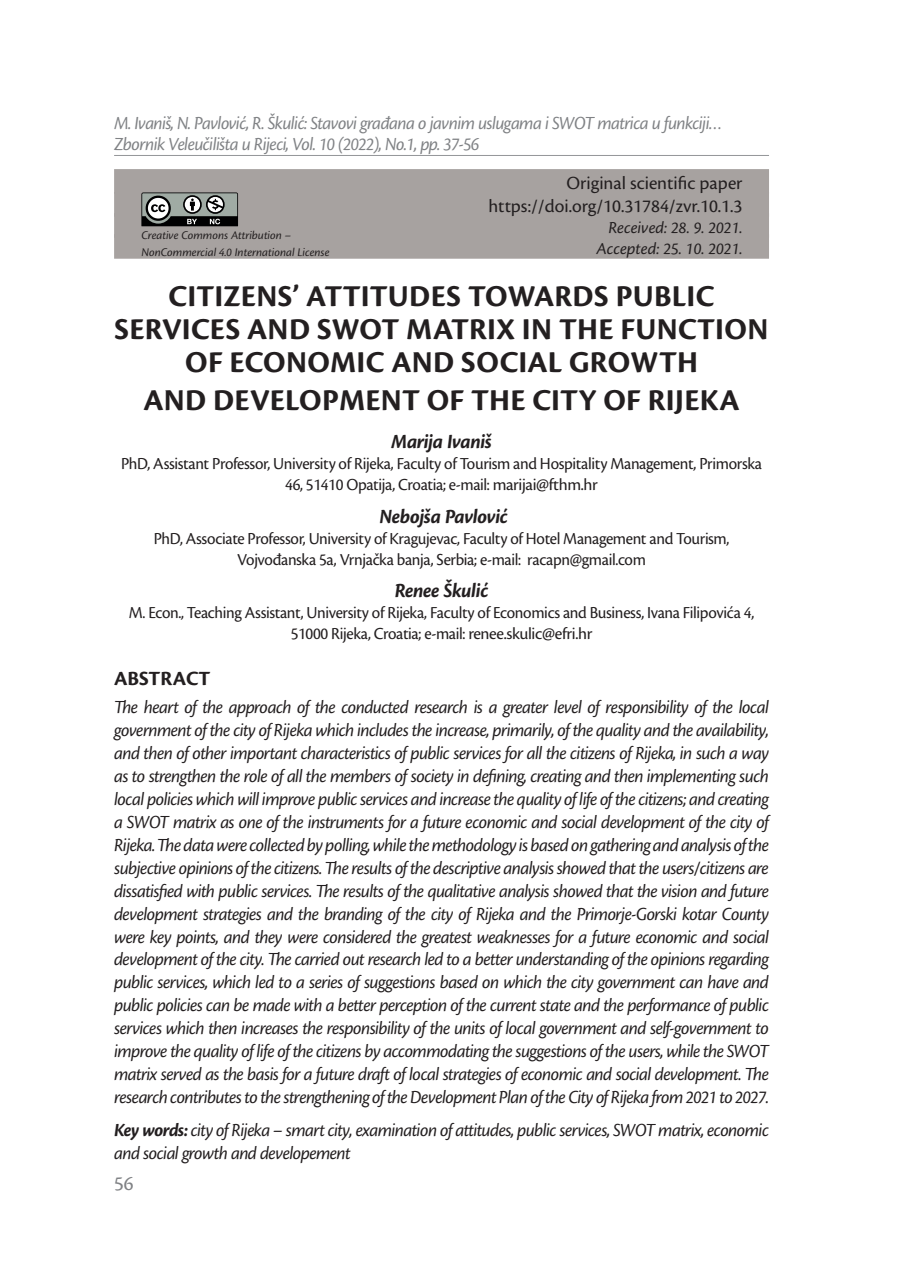
<style>
.page{position:relative;width:903px;height:1270px;background:#fff}
.page>*{position:absolute;margin:0;border:0;box-sizing:border-box;transform-origin:0 0}
.t1{font:700 31.5px/33.2px "Cronos Pro";letter-spacing:.01em;color:#231f20;text-align:center}
.t2{font:italic 700 21px "Cronos Pro";letter-spacing:-.025em;color:#231f20;scale:.96 1}
.t3{font:700 21px "Cronos Pro";letter-spacing:-.005em;color:#231f20}
.t4{font:21px "Cronos Pro";color:#808285}
.t5{font:italic 19.25px/22.9px "Cronos Pro";letter-spacing:-.03em;color:#231f20;text-align:justify;scale:.96 1}
.t6{font:italic 19.25px/21px "Cronos Pro";letter-spacing:-.035em;color:#808285;scale:.96 1}
.t7{font:19.25px/23.1px "Cronos Pro";color:#231f20;text-align:right}
.t8{font:17.5px/21px "Cronos Pro";letter-spacing:-.02em;color:#231f20;text-align:center;scale:.96 1}
.t9{font:italic 17.5px/21px "Cronos Pro";color:#231f20;text-align:right}
.t10{font:italic 12.25px/16.8px "Cronos Pro";letter-spacing:-.005em;color:#231f20}
.s1{font-weight:700}
</style>
<div class="page">
<hr style="left:114px;top:155px;width:655px;height:1px;background:#939598">
<div style="left:114px;top:169px;width:655px;height:25px;background:#a7a2a0"></div>
<div style="left:114px;top:192px;width:655px;height:25px;background:#a7a2a0"></div>
<div style="left:114px;top:213px;width:655px;height:25px;background:#a7a2a0"></div>
<div style="left:114px;top:234px;width:655px;height:25px;background:#a7a2a0"></div>
<svg style="left:141px;top:192px;width:97px;height:34px"></svg>
<p class="t6" style="left:114px;top:113px;width:635px">M. Ivaniš, N. Pavlović, R. Škulić: Stavovi građana o javnim uslugama i SWOT matrica u funkciji…<br>Zbornik Veleučilišta u Rijeci, Vol. 10 (2022), No.1, pp. 37-56</p>
<p class="t7" style="left:488px;top:171px;width:255px">Original scientific paper https://doi.org/10.31784/zvr.10.1.3</p>
<p class="t9" style="left:596px;top:217px;width:147px">Received: 28. 9. 2021.<br>Accepted: 25. 10. 2021.</p>
<h1 class="t1" style="left:115px;top:280px;width:655px">CITIZENS’ ATTITUDES TOWARDS PUBLIC<br>SERVICES AND SWOT MATRIX IN THE FUNCTION<br>OF ECONOMIC AND SOCIAL GROWTH</h1>
<h1 class="t1" style="left:143px;top:384px;width:598px">AND DEVELOPMENT OF THE CITY OF RIJEKA</h1>
<p class="t2" style="left:391px;top:429px;width:106px">Marija Ivaniš</p>
<p class="t8" style="left:121px;top:453px;width:669px">PhD, Assistant Professor, University of Rijeka, Faculty of Tourism and Hospitality Management, Primorska<br>46, 51410 Opatija, Croatia; e-mail: marijai@fthm.hr</p>
<p class="t2" style="left:380px;top:504px;width:135px">Nebojša Pavlović</p>
<p class="t8" style="left:154px;top:528px;width:601px">PhD, Associate Professor, University of Kragujevac, Faculty of Hotel Management and Tourism,<br>Vojvođanska 5a, Vrnjačka banja, Serbia; e-mail: racapn@gmail.com</p>
<p class="t2" style="left:395px;top:579px;width:99px">Renee Škulić</p>
<p class="t8" style="left:129px;top:602px;width:653px">M. Econ., Teaching Assistant, University of Rijeka, Faculty of Economics and Business, Ivana Filipovića 4,<br>51000 Rijeka, Croatia; e-mail: renee.skulic@efri.hr</p>
<p class="t3" style="left:114px;top:667px;width:98px">ABSTRACT</p>
<p class="t5" style="left:114px;top:696px;width:684px">The heart of the approach of the conducted research is a greater level of responsibility of the local government of the city of Rijeka which includes the increase, primarily, of the quality and the availability, and then of other important characteristics of public services for all the citizens of Rijeka, in such a way as to strengthen the role of all the members of society in defining, creating and then implementing such local policies which will improve public services and increase the quality of life of the citizens; and creating a SWOT matrix as one of the instruments for a future economic and social development of the city of Rijeka. The data were collected by polling, while the methodology is based on gathering and analysis of the subjective opinions of the citizens. The results of the descriptive analysis showed that the users/citizens are dissatisfied with public services. The results of the qualitative analysis showed that the vision and future development strategies and the branding of the city of Rijeka and the Primorje-Gorski kotar County were key points, and they were considered the greatest weaknesses for a future economic and social development of the city. The carried out research led to a better understanding of the opinions regarding public services, which led to a series of suggestions based on which the city government can have and public policies can be made with a better perception of the current state and the performance of public services which then increases the responsibility of the units of local government and self-government to improve the quality of life of the citizens by accommodating the suggestions of the users, while the SWOT matrix served as the basis for a future draft of local strategies of economic and social development. The research contributes to the strengthening of the Development Plan of the City of Rijeka from 2021 to 2027.</p>
<p class="t5" style="left:114px;top:1119px;width:684px"><span class="s1">Key words:</span> city of Rijeka – smart city, examination of attitudes, public services, SWOT matrix, economic and social growth and developement</p>
<p class="t10" style="left:141px;top:227px;width:190px">Creative Commons Attribution –<br>NonCommercial 4.0 International License</p>
<p class="t4" style="left:114px;top:1171px;width:21px">56</p>
</div>
